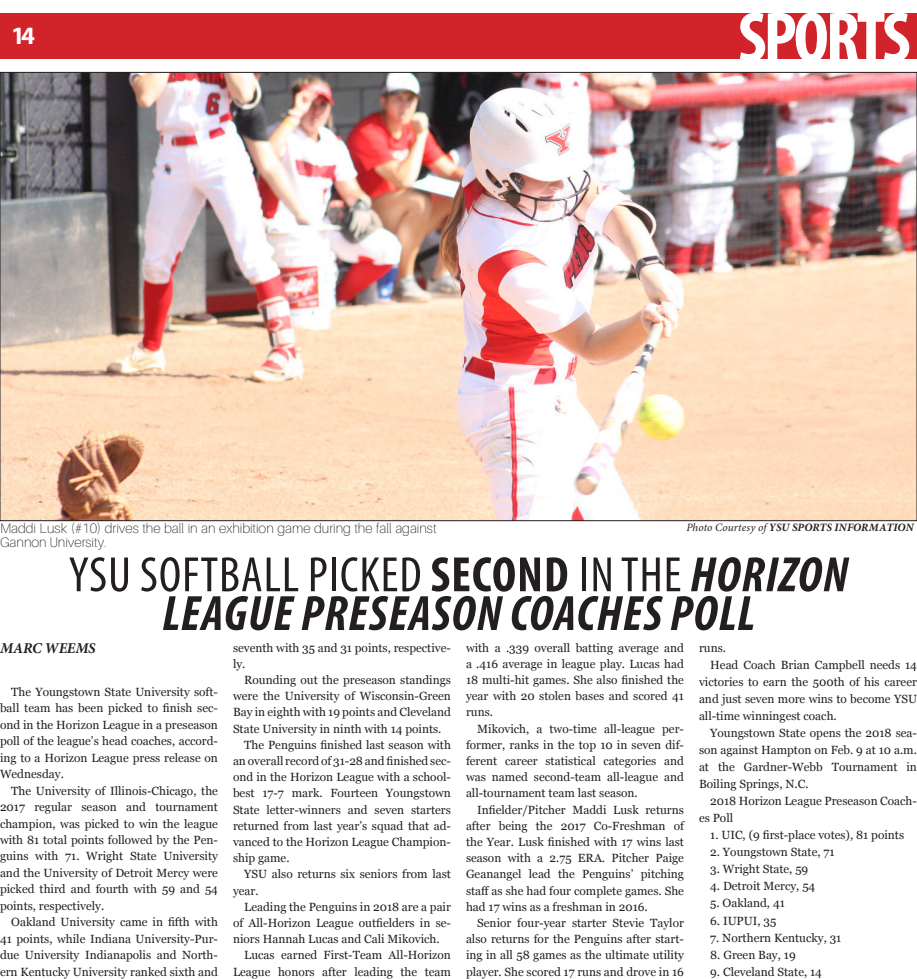
<style>
.page{position:relative;width:917px;height:979px;background:#fff}
.page>*{position:absolute;margin:0;border:0;box-sizing:border-box;transform-origin:0 0}
.Small_Headline{font:700 condensed 72.5px "Myriad Pro";letter-spacing:-.04em;color:#fff}
.t1{font:italic 700 condensed 50px/38.8px "Myriad Pro";letter-spacing:.02em;color:#231f20;text-align:center}
.Small_Headline-2{font:700 25px "Myriad Pro";color:#fff}
.t2{font:italic 700 15px "Minion Pro";letter-spacing:-.01em;color:#231f20}
.t3{font:100 13.75px "Aileron";color:#231f20}
.t4{font:11.88px/16.2px "Georgia";color:#231f20;text-align:justify}
.t5{font:italic 700 11.25px "Minion Pro";letter-spacing:.005em;color:#231f20}
.s1{font-weight:400}
.s2{font-weight:400;font-style:normal}
.s3{font-style:normal}
</style>
<div class="page">
<div style="left:0;top:14px;width:917px;height:45px;background:#d1232a"></div>
<img style="left:2px;top:74px;width:913px;height:445px">
<p class="Small_Headline-2" style="left:11px;top:19px;width:25px">14</p>
<p class="Small_Headline" style="left:738px;top:-8px;width:174px">SPORTS</p>
<p class="t3" style="left:0;top:521px;width:438px">Maddi Lusk (#10) drives the ball in an exhibition game during the fall against</p>
<p class="t5" style="left:686px;top:519px;width:229px"><span class="s1">Photo Courtesy of</span> YSU SPORTS INFORMATION</p>
<p class="t3" style="left:0;top:534px;width:108px">Gannon University.</p>
<p class="t1" style="left:69px;top:554px;width:781px"><span class="s2">YSU SOFTBALL PICKED</span> <span class="s3">SECOND</span> <span class="s2">IN THE</span> HORIZON<br>LEAGUE PRESEASON COACHES POLL</p>
<p class="t2" style="left:0;top:637px;width:97px">MARC WEEMS</p>
<p class="t4" style="left:233px;top:639px;width:219px">seventh with 35 and 31 points, respective&shy;ly.</p>
<p class="t4" style="left:233px;top:672px;width:219px;text-indent:11px">Rounding out the preseason standings were the University of Wisconsin-Green Bay in eighth with 19 points and Cleveland State University in ninth with 14 points.</p>
<p class="t4" style="left:233px;top:737px;width:219px;text-indent:11px">The Penguins finished last season with an overall record of 31-28 and finished sec&shy;ond in the Horizon League with a school&shy;best 17-7 mark. Fourteen Youngstown State letter-winners and seven starters returned from last year’s squad that ad&shy;vanced to the Horizon League Champion&shy;ship game.</p>
<p class="t4" style="left:233px;top:866px;width:219px;text-indent:11px">YSU also returns six seniors from last year.</p>
<p class="t4" style="left:233px;top:899px;width:219px;text-indent:11px">Leading the Penguins in 2018 are a pair of All-Horizon League outfielders in se&shy;niors Hannah Lucas and Cali Mikovich.</p>
<p class="t4" style="left:233px;top:947px;width:219px;text-align:right">Lucas earned First-Team All-Horizon<br>League honors after leading the team</p>
<p class="t4" style="left:466px;top:639px;width:219px">with a .339 overall batting average and a .416 average in league play. Lucas had 18 multi-hit games. She also finished the year with 20 stolen bases and scored 41 runs.</p>
<p class="t4" style="left:466px;top:720px;width:219px;text-indent:11px">Mikovich, a two-time all-league per&shy;former, ranks in the top 10 in seven dif&shy;ferent career statistical categories and was named second-team all-league and all-tournament team last season.</p>
<p class="t4" style="left:466px;top:801px;width:219px;text-indent:11px">Infielder/Pitcher Maddi Lusk returns after being the 2017 Co-Freshman of the Year. Lusk finished with 17 wins last season with a 2.75 ERA. Pitcher Paige Geanangel lead the Penguins’ pitching staff as she had four complete games. She had 17 wins as a freshman in 2016.</p>
<p class="t4" style="left:466px;top:915px;width:219px;text-indent:11px">Senior four-year starter Stevie Taylor also returns for the Penguins after start&shy;ing in all 58 games as the ultimate utility player. She scored 17 runs and drove in 16</p>
<p class="t4" style="left:699px;top:639px;width:29px">runs.</p>
<p class="t4" style="left:699px;top:656px;width:219px;line-height:17px;text-indent:11px">Head Coach Brian Campbell needs 14 victories to earn the 500th of his career and just seven more wins to become YSU all-time winningest coach.</p>
<p class="t4" style="left:699px;top:724px;width:219px;line-height:17px;text-indent:11px">Youngstown State opens the 2018 sea&shy;son against Hampton on Feb. 9 at 10 a.m. at the Gardner-Webb Tournament in Boiling Springs, N.C.</p>
<p class="t4" style="left:699px;top:793px;width:219px;line-height:17px;text-indent:11px">2018 Horizon League Preseason Coach&shy;es Poll</p>
<p class="t4" style="left:710px;top:827px;width:195px">1. UIC, (9 first-place votes), 81 points</p>
<p class="t4" style="left:710px;top:844px;width:126px">2. Youngstown State, 71</p>
<p class="t4" style="left:710px;top:861px;width:100px">3. Wright State, 59</p>
<p class="t4" style="left:710px;top:878px;width:107px">4. Detroit Mercy, 54</p>
<p class="t4" style="left:710px;top:895px;width:76px">5. Oakland, 41</p>
<p class="t4" style="left:710px;top:912px;width:68px">6. IUPUI, 35</p>
<p class="t4" style="left:710px;top:929px;width:133px">7. Northern Kentucky, 31</p>
<p class="t4" style="left:710px;top:946px;width:87px">8. Green Bay, 19</p>
<p class="t4" style="left:710px;top:964px;width:113px">9. Cleveland State, 14</p>
<p class="t4" style="left:0;top:684px;width:219px;text-indent:11px">The Youngstown State University soft&shy;ball team has been picked to finish sec&shy;ond in the Horizon League in a preseason poll of the league’s head coaches, accord&shy;ing to a Horizon League press release on Wednesday.</p>
<p class="t4" style="left:0;top:782px;width:219px;text-indent:11px">The University of Illinois-Chicago, the 2017 regular season and tournament champion, was picked to win the league with 81 total points followed by the Pen&shy;guins with 71. Wright State University and the University of Detroit Mercy were picked third and fourth with 59 and 54 points, respectively.</p>
<p class="t4" style="left:0;top:914px;width:219px;text-indent:11px">Oakland University came in fifth with 41 points, while Indiana University-Pur&shy;due University Indianapolis and North&shy;ern Kentucky University ranked sixth and</p>
</div>
